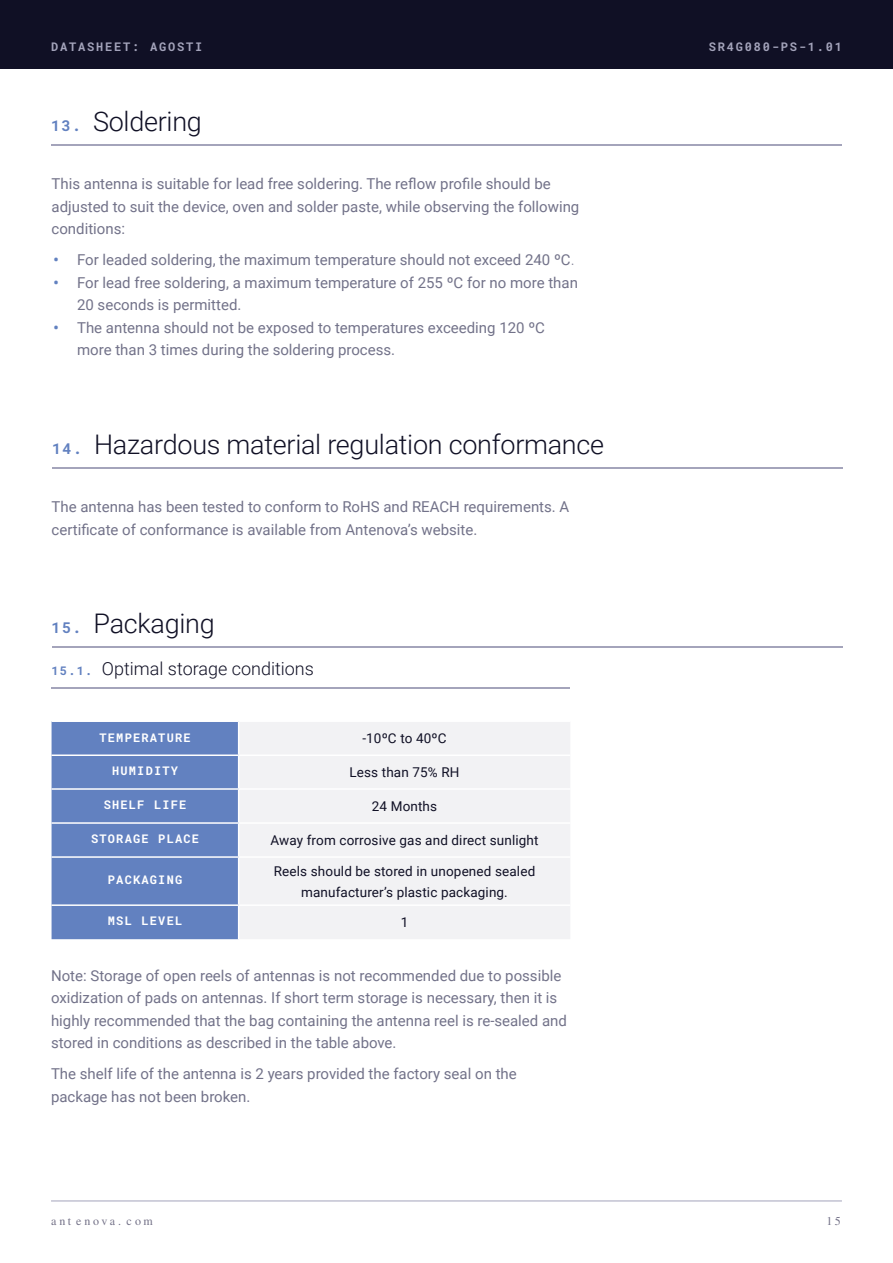
<style>
.page{position:relative;width:893px;height:1263px;background:#fff}
.page>*{position:absolute;margin:0;border:0;box-sizing:border-box;transform-origin:0 0}
.t1{font:300 27px "Roboto";letter-spacing:-.01em;color:#101025}
.t2{font:300 18px "Roboto";color:#101025}
.t3{font:15px/22.5px "Roboto";color:#727289}
.t4{font:13.5px/21px "Roboto";letter-spacing:.01em;color:#101025;text-align:center}
.t5{font:700 12px "Roboto Mono";letter-spacing:.1em;color:#fff}
.t6{font:700 12px "Roboto Mono";letter-spacing:.15em;color:#a4a4bb}
.t7{font:12px "Roboto Mono";letter-spacing:.2em;color:#747288}
.s1{font-family:"Roboto Mono";font-weight:700;font-size:15px;color:#6281c0}
.s2{font-family:"Roboto Mono";font-weight:700;color:#6281c0}
.s3{font-family:"Adobe Ming Std";font-weight:300}
.s4{font-family:"Roboto Mono";font-weight:700;font-size:12px;color:#6281c0}
</style>
<div class="page">
<div style="left:0;top:0;width:893px;height:68px;background:#101025"></div>
<hr style="left:51px;top:1201px;width:791px;height:1px;background:#a4a4bb">
<hr style="left:51px;top:145px;width:791px;height:1px;background:#a4a4bb">
<hr style="left:52px;top:468px;width:791px;height:1px;background:#a4a4bb">
<hr style="left:52px;top:688px;width:518px;height:1px;background:#a4a4bb">
<hr style="left:52px;top:647px;width:790px;height:1px;background:#a4a4bb">
<div style="left:52px;top:722px;width:186px;height:217px;background:#6281c0"></div>
<div style="left:240px;top:722px;width:330px;height:217px;background:#f2f2f4"></div>
<hr style="left:52px;top:754px;width:187px;height:2px;background:#fff">
<hr style="left:52px;top:788px;width:187px;height:2px;background:#fff">
<hr style="left:52px;top:822px;width:187px;height:2px;background:#fff">
<hr style="left:52px;top:856px;width:187px;height:2px;background:#fff">
<hr style="left:52px;top:904px;width:187px;height:2px;background:#fff">
<hr style="left:239px;top:754px;width:331px;height:2px;background:#fff">
<hr style="left:239px;top:788px;width:331px;height:2px;background:#fff">
<hr style="left:239px;top:822px;width:331px;height:2px;background:#fff">
<hr style="left:239px;top:856px;width:331px;height:2px;background:#fff">
<hr style="left:239px;top:904px;width:331px;height:2px;background:#fff">
<p class="t6" style="left:51px;top:40px;width:153px">DATASHEET: AGOSTI</p>
<p class="t6" style="left:709px;top:40px;width:135px">SR4G080-PS-1.01</p>
<h1 class="t1" style="left:51px;top:111px;width:152px"><span class="s1">13.</span> Soldering</h1>
<p class="t3" style="left:52px;top:172px;width:529px">This antenna is suitable for lead free soldering. The re昀氀ow pro昀椀le should be adjusted to suit the device, oven and solder paste, while observing the following conditions:</p>
<p class="t3" style="left:52px;top:250px;width:524px"><span class="s2">•</span> For leaded soldering, the maximum temperature should not exceed 240 ºC<span class="s3">.</span></p>
<p class="t3" style="left:77px;top:272px;width:502px;text-indent:-26px"><span class="s2">•</span> For lead free soldering, a maximum temperature of 255 ºC for no more than<br>20 seconds is permitted.</p>
<p class="t3" style="left:77px;top:317px;width:469px;text-indent:-26px"><span class="s2">•</span> The antenna should not be exposed to temperatures exceeding 120 ºC more than 3 times during the soldering process.</p>
<h1 class="t1" style="left:52px;top:434px;width:554px"><span class="s1">14.</span> Hazardous material regulation conformance</h1>
<p class="t3" style="left:52px;top:495px;width:519px">The antenna has been tested to conform to RoHS and REACH requirements. A certi昀椀cate of conformance is available from Antenova’s website.</p>
<h1 class="t1" style="left:52px;top:613px;width:165px"><span class="s1">15.</span> Packaging</h1>
<p class="t2" style="left:52px;top:661px;width:264px"><span class="s4">15.1.</span> Optimal storage conditions</p>
<p class="t5" style="left:99px;top:732px;width:93px">TEMPERATURE</p>
<p class="t4" style="left:362px;top:729px;width:86px">-10ºC to 40ºC</p>
<p class="t5" style="left:112px;top:766px;width:67px">HUMIDITY</p>
<p class="t4" style="left:349px;top:761px;width:112px">Less than 75% RH</p>
<p class="t5" style="left:104px;top:800px;width:84px">SHELF LIFE</p>
<p class="t4" style="left:372px;top:797px;width:67px">24 Months</p>
<p class="t5" style="left:91px;top:834px;width:109px">STORAGE PLACE</p>
<p class="t4" style="left:270px;top:829px;width:270px">Away from corrosive gas and direct sunlight</p>
<p class="t5" style="left:108px;top:875px;width:76px">PACKAGING</p>
<p class="t4" style="left:274px;top:861px;width:263px">Reels should be stored in unopened sealed manufacturer’s plastic packaging.</p>
<p class="t5" style="left:108px;top:916px;width:76px">MSL LEVEL</p>
<p class="t4" style="left:401px;top:913px;width:9px">1</p>
<p class="t3" style="left:51px;top:965px;width:517px">Note: Storage of open reels of antennas is not recommended due to possible oxidization of pads on antennas. If short term storage is necessary, then it is highly recommended that the bag containing the antenna reel is re-sealed and stored in conditions as described in the table above.</p>
<p class="t3" style="left:51px;top:1062px;width:467px">The shelf life of the antenna is 2 years provided the factory seal on the package has not been broken.</p>
<p class="t7" style="left:51px;top:1213px;width:103px">ant enova. com</p>
<p class="t7" style="left:826px;top:1213px;width:16px">15</p>
</div>
